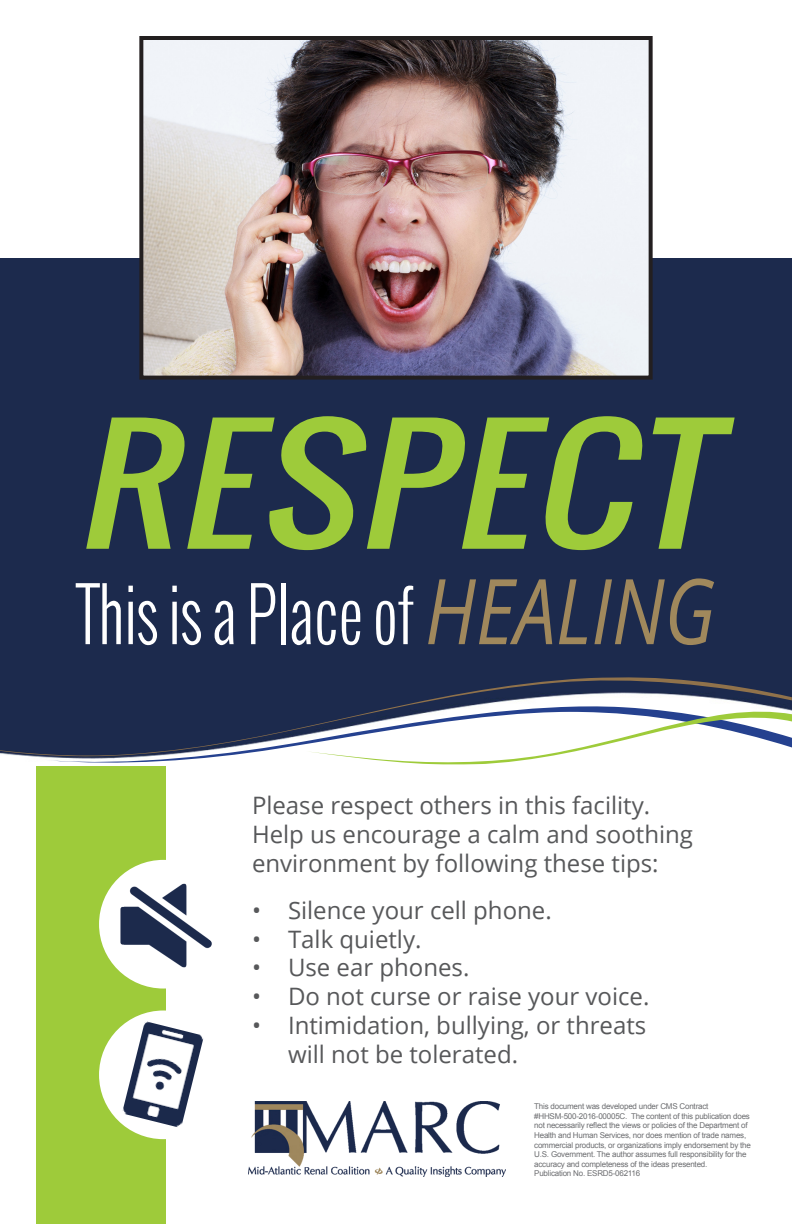
<style>
.page{position:relative;width:792px;height:1224px;background:#fff}
.page>*{position:absolute;margin:0;border:0;box-sizing:border-box;transform-origin:0 0}
.t1{font:italic 150px "Oswald";color:#9ecb3a;scale:1.2 1}
.t2{font:300 72.6px "Oswald";color:#fff;scale:.83 1}
.t3{font:24px/28.8px "Open Sans";color:#57585a}
.t4{font:8px/9.6px "Arial";letter-spacing:-.025em;color:#6c6d70}
.s1{font-family:"Open Sans";font-weight:400;font-style:italic;font-size:90.8px;color:#a0885c}
</style>
<div class="page">
<div style="left:36px;top:675px;width:130px;height:549px;background:#9ecb3a"></div>
<div style="left:0;top:258px;width:792px;height:508px;background:#1c2a4d"></div>
<svg style="left:0;top:676px;width:792px;height:82px;background:#2f3a57"></svg>
<svg style="left:46px;top:701px;width:746px;height:65px;fill:#1c2a4d"></svg>
<svg style="left:306px;top:711px;width:486px;height:55px"></svg>
<img style="left:144px;top:41px;width:504px;height:334px">
<div style="left:139px;top:36px;width:514px;height:344px;border:4px solid #231f20"></div>
<div style="left:99px;top:860px;width:129px;height:129px;background:#fff;border-radius:50%"></div>
<div style="left:99px;top:1011px;width:129px;height:128px;background:#fff;border-radius:50%"></div>
<img style="left:249px;top:1101px;width:256px;height:76px">
<img style="left:122px;top:1021px;width:82px;height:107px">
<img style="left:120px;top:883px;width:91px;height:85px">
<p class="t1" style="left:75px;top:371px;width:566px">RESPECT</p>
<p class="t2" style="left:77px;top:565px;width:771px">This is a Place of <span class="s1">HEALING</span></p>
<p class="t3" style="left:252px;top:791px;width:400px">Please respect others in this facility.</p>
<p class="t3" style="left:252px;top:820px;width:443px">Help us encourage a calm and soothing environment by following these tips:</p>
<p class="t3" style="left:252px;top:895px;width:301px">• Silence your cell phone.</p>
<p class="t3" style="left:252px;top:924px;width:171px">• Talk quietly.</p>
<p class="t3" style="left:252px;top:953px;width:219px">• Use ear phones.</p>
<p class="t3" style="left:252px;top:982px;width:399px">• Do not curse or raise your voice.</p>
<p class="t3" style="left:252px;top:1010px;width:396px">• Intimidation, bullying, or threats</p>
<p class="t3" style="left:288px;top:1039px;width:232px">will not be tolerated.</p>
<p class="t4" style="left:534px;top:1102px;width:176px">This document was developed under CMS Contract</p>
<p class="t4" style="left:534px;top:1111px;width:218px">#HHSM-500-2016-00005C. The content of this publication does not necessarily reflect the views or policies of the Department of Health and Human Services, nor does mention of trade names, commercial products, or organizations imply endorsement by the U.S. Government. The author assumes full responsibility for the accuracy and completeness of the ideas presented.</p>
<p class="t4" style="left:534px;top:1169px;width:108px">Publication No. ESRD5-062116</p>
</div>
